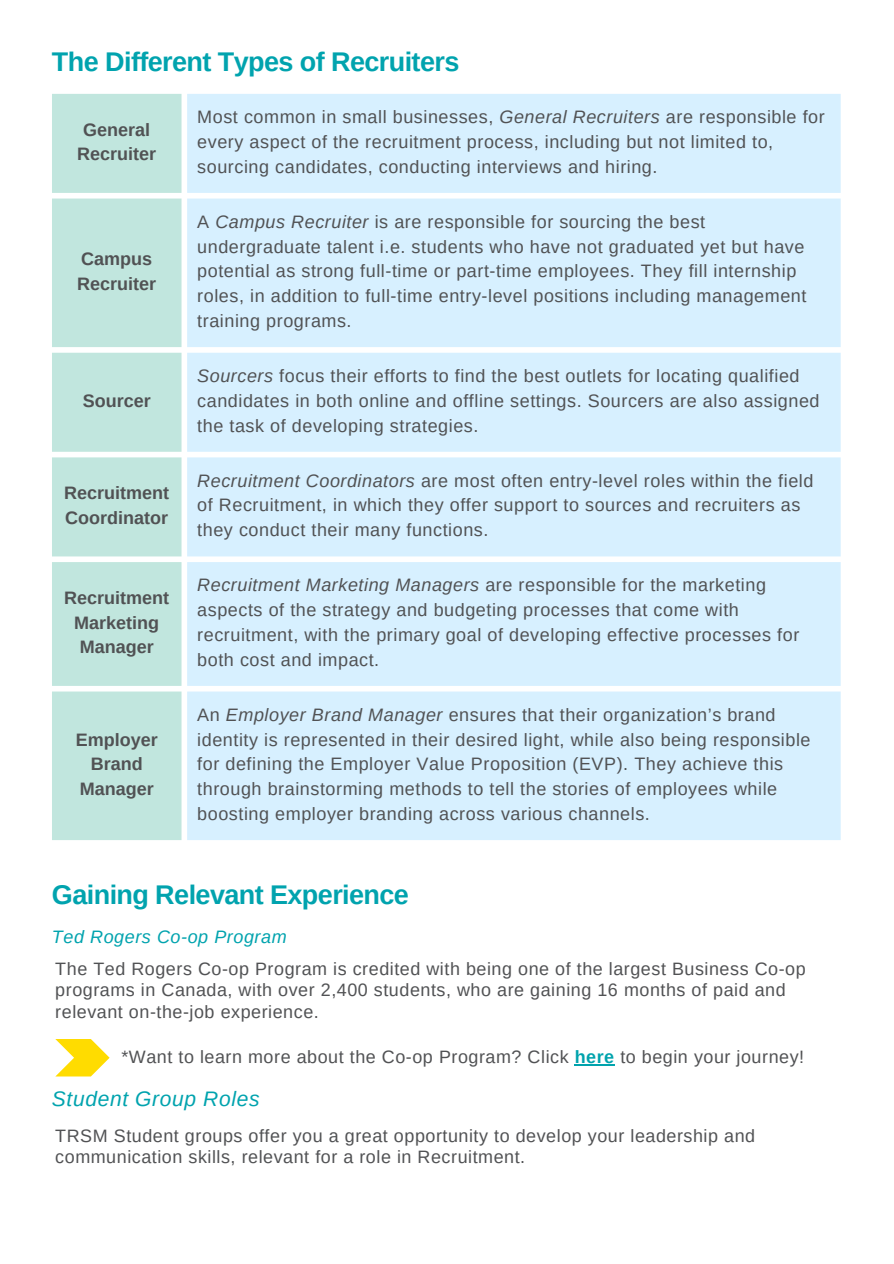
<style>
.page{position:relative;width:894px;height:1264px;background:#fff}
.page>*{position:absolute;margin:0;border:0;box-sizing:border-box;transform-origin:0 0}
.t1{font:700 27px "Arimo";letter-spacing:-.02em;color:#01a3ae}
.t2{font:italic 21px "Arimo";letter-spacing:.03em;color:#01a3ae}
.t3{font:18px/24.8px "Arimo";letter-spacing:.03em;color:#515254}
.t4{font:700 18px/24.8px "Arimo";color:#515254;text-align:center}
.t5{font:italic 18px "Arimo";letter-spacing:.03em;color:#01a3ae}
.s1{font-style:italic}
.s2{font-weight:700;color:#00a3ad}
</style>
<div class="page">
<div style="left:52px;top:94px;width:129px;height:746px;background:#c1e6de"></div>
<div style="left:187px;top:94px;width:653px;height:746px;background:#d7f0ff"></div>
<hr style="left:574px;top:1063px;width:40px;height:2px;background:#00a3ad">
<svg style="left:55px;top:1039px;width:55px;height:37px"></svg>
<p class="t1" style="left:52px;top:47px;width:409px">The Different Types of Recruiters</p>
<h1 class="t4" style="left:77px;top:117px;width:80px">General<br>Recruiter</h1>
<p class="t4" style="left:77px;top:246px;width:80px;text-align:left">Campus<br>Recruiter</p>
<p class="t4" style="left:83px;top:388px;width:69px">Sourcer</p>
<p class="t4" style="left:64px;top:480px;width:106px;text-align:left">Recruitment<br>Coordinator</p>
<p class="t4" style="left:64px;top:585px;width:106px">Recruitment<br>Marketing<br>Manager</p>
<p class="t4" style="left:76px;top:727px;width:83px">Employer<br>Brand<br>Manager</p>
<p class="t3" style="left:197px;top:104px;width:629px">Most common in small businesses, <span class="s1">General Recruiters</span> are responsible for every aspect of the recruitment process, including but not limited to, sourcing candidates, conducting interviews and hiring.</p>
<p class="t3" style="left:197px;top:209px;width:610px">A <span class="s1">Campus Recruiter</span> is are responsible for sourcing the best undergraduate talent i.e. students who have not graduated yet but have potential as strong full-time or part-time employees. They fill internship roles, in addition to full-time entry-level positions including management training programs.</p>
<p class="t3" style="left:197px;top:363px;width:623px"><span class="s1">Sourcers</span> focus their efforts to find the best outlets for locating qualified candidates in both online and offline settings. Sourcers are also assigned the task of developing strategies.</p>
<p class="t3" style="left:197px;top:468px;width:617px"><span class="s1">Recruitment Coordinators</span> are most often entry-level roles within the field of Recruitment, in which they offer support to sources and recruiters as they conduct their many functions.</p>
<p class="t3" style="left:197px;top:572px;width:603px"><span class="s1">Recruitment Marketing Managers</span> are responsible for the marketing aspects of the strategy and budgeting processes that come with recruitment, with the primary goal of developing effective processes for both cost and impact.</p>
<p class="t3" style="left:197px;top:702px;width:614px">An <span class="s1">Employer Brand Manager</span> ensures that their organization’s brand identity is represented in their desired light, while also being responsible for defining the Employer Value Proposition (EVP). They achieve this through brainstorming methods to tell the stories of employees while boosting employer branding across various channels.</p>
<h1 class="t1" style="left:52px;top:880px;width:358px">Gaining Relevant Experience</h1>
<p class="t5" style="left:52px;top:927px;width:236px">Ted Rogers Co-op Program</p>
<p class="t3" style="left:55px;top:957px;width:751px;line-height:21.3px">The Ted Rogers Co-op Program is credited with being one of the largest Business Co-op programs in Canada, with over 2,400 students, who are gaining 16 months of paid and relevant on-the-job experience.</p>
<h2 class="t3" style="left:121px;top:1044px;width:684px">*Want to learn more about the Co-op Program? Click <span class="s2">here</span> to begin your journey!</h2>
<p class="t2" style="left:52px;top:1086px;width:209px">Student Group Roles</p>
<p class="t3" style="left:55px;top:1124px;width:701px;line-height:21.3px">TRSM Student groups offer you a great opportunity to develop your leadership and communication skills, relevant for a role in Recruitment.</p>
</div>
